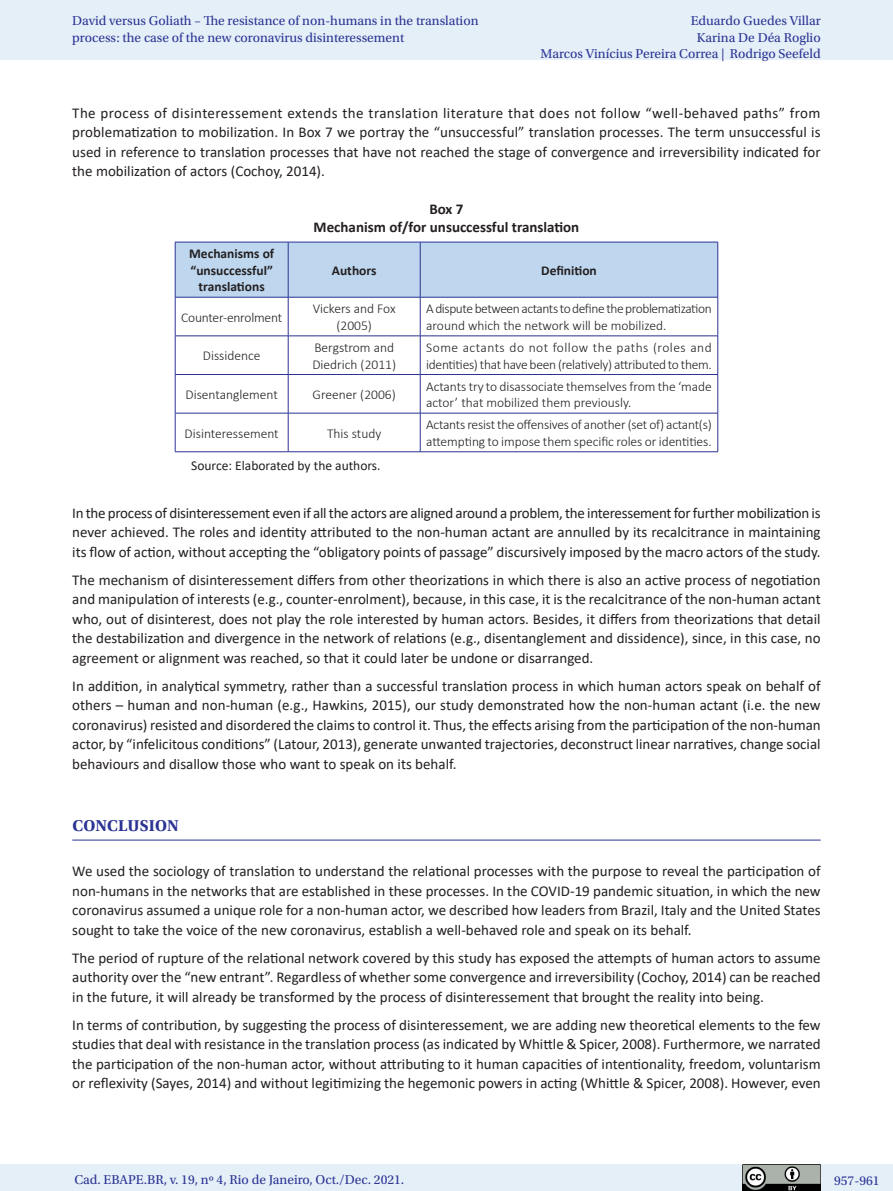
<style>
.page{position:relative;width:893px;height:1191px;background:#fff}
.page>*{position:absolute;margin:0;border:0;box-sizing:border-box;transform-origin:0 0}
._07_1_sub_1{font:700 16.5px "Utopia Std";letter-spacing:.01em;color:#2b3393}
._06_0_texto{font:15px/19.5px "Calibri";color:#231f20;text-align:justify}
._08_2_tabela_titulo{font:700 15px/18px "Calibri";color:#231f20;text-align:center}
._08_2_tabela_texto_1{font:300 13.5px/16.5px "Calibri";color:#231f20}
.t1{font:13.5px/16.5px "Utopia Std";color:#2b3393}
._08_2_tabela_texto_1-2{font:700 13.5px/16.5px "Calibri";color:#231f20;text-align:center}
._08_2_tabela_fonte{font:13.5px "Calibri";color:#231f20}
</style>
<div class="page">
<div style="left:0;top:0;width:893px;height:60px;background:#e4eff8"></div>
<div style="left:0;top:1164px;width:893px;height:27px;background:#e4eff8"></div>
<img style="left:743px;top:1164px;width:78px;height:27px">
<hr style="left:72px;top:839px;width:749px;height:1px;background:#2b3393">
<div style="left:176px;top:243px;width:541px;height:54px;background:#bed7ef"></div>
<hr style="left:288px;top:242px;width:1px;height:55px;background:#2b3393">
<hr style="left:420px;top:242px;width:1px;height:55px;background:#2b3393">
<hr style="left:288px;top:297px;width:1px;height:39px;background:#2b3393">
<hr style="left:420px;top:297px;width:1px;height:39px;background:#2b3393">
<hr style="left:175px;top:335px;width:113px;height:1px;background:#2b3393">
<hr style="left:288px;top:335px;width:132px;height:1px;background:#2b3393">
<hr style="left:288px;top:336px;width:1px;height:38px;background:#2b3393">
<hr style="left:420px;top:335px;width:298px;height:1px;background:#2b3393">
<hr style="left:420px;top:336px;width:1px;height:38px;background:#2b3393">
<hr style="left:175px;top:374px;width:113px;height:1px;background:#2b3393">
<hr style="left:288px;top:374px;width:132px;height:1px;background:#2b3393">
<hr style="left:288px;top:375px;width:1px;height:38px;background:#2b3393">
<hr style="left:420px;top:374px;width:298px;height:1px;background:#2b3393">
<hr style="left:420px;top:375px;width:1px;height:38px;background:#2b3393">
<hr style="left:175px;top:413px;width:113px;height:1px;background:#2b3393">
<hr style="left:288px;top:413px;width:132px;height:1px;background:#2b3393">
<hr style="left:288px;top:413px;width:1px;height:38px;background:#2b3393">
<hr style="left:420px;top:413px;width:298px;height:1px;background:#2b3393">
<hr style="left:420px;top:413px;width:1px;height:38px;background:#2b3393">
<hr style="left:175px;top:297px;width:1px;height:39px;background:#2b3393">
<hr style="left:717px;top:297px;width:1px;height:39px;background:#2b3393">
<hr style="left:175px;top:336px;width:1px;height:38px;background:#2b3393">
<hr style="left:717px;top:336px;width:1px;height:38px;background:#2b3393">
<hr style="left:175px;top:375px;width:1px;height:38px;background:#2b3393">
<hr style="left:717px;top:375px;width:1px;height:38px;background:#2b3393">
<hr style="left:175px;top:413px;width:1px;height:38px;background:#2b3393">
<hr style="left:717px;top:413px;width:1px;height:38px;background:#2b3393">
<hr style="left:175px;top:451px;width:113px;height:1px;background:#2b3393">
<hr style="left:288px;top:451px;width:132px;height:1px;background:#2b3393">
<hr style="left:420px;top:451px;width:298px;height:1px;background:#2b3393">
<hr style="left:175px;top:242px;width:113px;height:1px;background:#2b3393">
<hr style="left:175px;top:242px;width:1px;height:55px;background:#2b3393">
<hr style="left:288px;top:242px;width:132px;height:1px;background:#2b3393">
<hr style="left:420px;top:242px;width:298px;height:1px;background:#2b3393">
<hr style="left:717px;top:242px;width:1px;height:55px;background:#2b3393">
<hr style="left:175px;top:297px;width:113px;height:1px;background:#2b3393">
<hr style="left:288px;top:297px;width:132px;height:1px;background:#2b3393">
<hr style="left:420px;top:297px;width:298px;height:1px;background:#2b3393">
<p class="t1" style="left:72px;top:13px;width:408px">David versus Goliath – The resistance of non-humans in the translation process: the case of the new coronavirus disinteressement</p>
<p class="t1" style="left:541px;top:13px;width:282px;text-align:right">Eduardo Guedes Villar<br>Karina De Déa Roglio<br>Marcos Vinícius Pereira Correa | Rodrigo Seefeld</p>
<p class="_06_0_texto" style="left:72px;top:102px;width:750px">The process of disinteressement extends the translation literature that does not follow “well-behaved paths” from problematization to mobilization. In Box 7 we portray the “unsuccessful” translation processes. The term unsuccessful is used in reference to translation processes that have not reached the stage of convergence and irreversibility indicated for the mobilization of actors (Cochoy, 2014).</p>
<p class="_08_2_tabela_titulo" style="left:314px;top:199px;width:267px">Box 7<br>Mechanism of/for unsuccessful translation</p>
<p class="_08_2_tabela_texto_1-2" style="left:189px;top:245px;width:87px">Mechanisms of “unsuccessful” translations</p>
<p class="_08_2_tabela_texto_1-2" style="left:332px;top:262px;width:46px">Authors</p>
<p class="_08_2_tabela_texto_1-2" style="left:541px;top:262px;width:57px">Definition</p>
<p class="_08_2_tabela_texto_1" style="left:181px;top:309px;width:102px">Counter-enrolment</p>
<p class="_08_2_tabela_texto_1" style="left:313px;top:300px;width:84px;text-align:center">Vickers and Fox (2005)</p>
<p class="_08_2_tabela_texto_1" style="left:426px;top:300px;width:287px">A dispute between actants to define the problematization around which the network will be mobilized.</p>
<p class="_08_2_tabela_texto_1" style="left:203px;top:347px;width:59px">Dissidence</p>
<p class="_08_2_tabela_texto_1" style="left:312px;top:339px;width:85px">Bergstrom and<br>Diedrich (2011)</p>
<p class="_08_2_tabela_texto_1" style="left:426px;top:339px;width:287px">Some actants do not follow the paths (roles and identities) that have been (relatively) attributed to them.</p>
<p class="_08_2_tabela_texto_1" style="left:186px;top:386px;width:94px">Disentanglement</p>
<p class="_08_2_tabela_texto_1" style="left:313px;top:386px;width:85px">Greener (2006)</p>
<p class="_08_2_tabela_texto_1" style="left:426px;top:378px;width:287px">Actants try to disassociate themselves from the ‘made actor’ that mobilized them previously.</p>
<p class="_08_2_tabela_texto_1" style="left:185px;top:425px;width:96px">Disinteressement</p>
<p class="_08_2_tabela_texto_1" style="left:327px;top:425px;width:56px">This study</p>
<p class="_08_2_tabela_texto_1" style="left:426px;top:416px;width:287px">Actants resist the offensives of another (set of) actant(s) attempting to impose them specific roles or identities.</p>
<p class="_08_2_tabela_fonte" style="left:191px;top:456px;width:191px">Source: Elaborated by the authors.</p>
<p class="_06_0_texto" style="left:72px;top:502px;width:750px">In the process of disinteressement even if all the actors are aligned around a problem, the interessement for further mobilization is never achieved. The roles and identity attributed to the non-human actant are annulled by its recalcitrance in maintaining its flow of action, without accepting the “obligatory points of passage” discursively imposed by the macro actors of the study.</p>
<p class="_06_0_texto" style="left:72px;top:569px;width:750px">The mechanism of disinteressement differs from other theorizations in which there is also an active process of negotiation and manipulation of interests (e.g., counter-enrolment), because, in this case, it is the recalcitrance of the non-human actant who, out of disinterest, does not play the role interested by human actors. Besides, it differs from theorizations that detail the destabilization and divergence in the network of relations (e.g., disentanglement and dissidence), since, in this case, no agreement or alignment was reached, so that it could later be undone or disarranged.</p>
<p class="_06_0_texto" style="left:72px;top:675px;width:750px">In addition, in analytical symmetry, rather than a successful translation process in which human actors speak on behalf of others – human and non-human (e.g., Hawkins, 2015), our study demonstrated how the non-human actant (i.e. the new coronavirus) resisted and disordered the claims to control it. Thus, the effects arising from the participation of the non-human actor, by “infelicitous conditions” (Latour, 2013), generate unwanted trajectories, deconstruct linear narratives, change social behaviours and disallow those who want to speak on its behalf.</p>
<p class="_07_1_sub_1" style="left:72px;top:816px;width:108px">CONCLUSION</p>
<p class="_06_0_texto" style="left:72px;top:861px;width:750px">We used the sociology of translation to understand the relational processes with the purpose to reveal the participation of non-humans in the networks that are established in these processes. In the COVID-19 pandemic situation, in which the new coronavirus assumed a unique role for a non-human actor, we described how leaders from Brazil, Italy and the United States sought to take the voice of the new coronavirus, establish a well-behaved role and speak on its behalf.</p>
<p class="_06_0_texto" style="left:72px;top:947px;width:750px">The period of rupture of the relational network covered by this study has exposed the attempts of human actors to assume authority over the “new entrant”. Regardless of whether some convergence and irreversibility (Cochoy, 2014) can be reached in the future, it will already be transformed by the process of disinteressement that brought the reality into being.</p>
<p class="_06_0_texto" style="left:72px;top:1014px;width:750px">In terms of contribution, by suggesting the process of disinteressement, we are adding new theoretical elements to the few studies that deal with resistance in the translation process (as indicated by Whittle &amp; Spicer, 2008). Furthermore, we narrated the participation of the non-human actor, without attributing to it human capacities of intentionality, freedom, voluntarism or reflexivity (Sayes, 2014) and without legitimizing the hegemonic powers in acting (Whittle &amp; Spicer, 2008). However, even</p>
<p class="t1" style="left:74px;top:1171px;width:332px">Cad. EBAPE.BR, v. 19, nº 4, Rio de Janeiro, Oct./Dec. 2021.</p>
<p class="t1" style="left:834px;top:1172px;width:47px">957-961</p>
</div>
